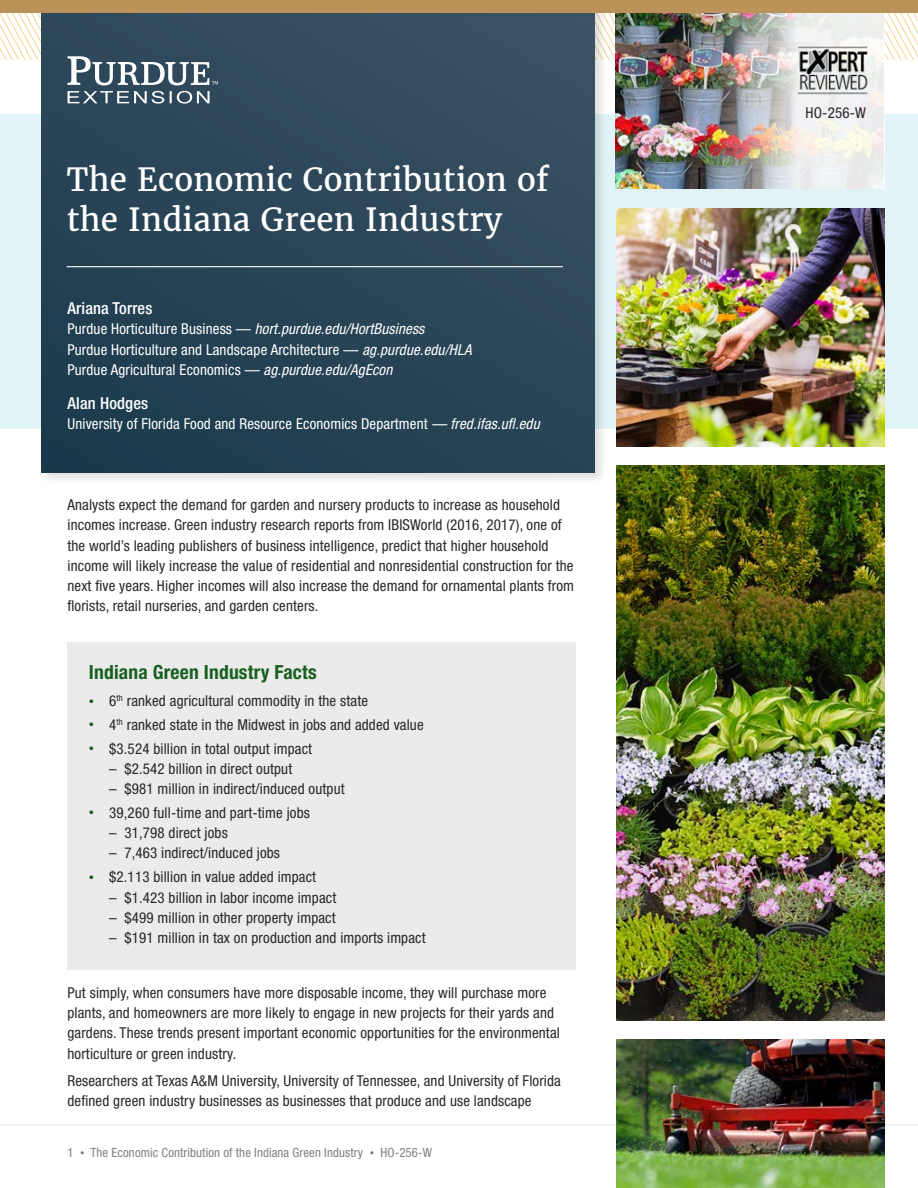
<style>
.page{position:relative;width:918px;height:1188px;background:#fff}
.page>*{position:absolute;margin:0;border:0;box-sizing:border-box;transform-origin:0 0}
.Heading{font:31.5px/40.5px "Merriweather";letter-spacing:.01em;color:#fff}
.subhead_2{font:700 condensed 19.5px "Helvetica Neue LT Std";letter-spacing:.01em;color:#18601f}
.Body_text{font:500 condensed 16.5px "Helvetica Neue LT Std";letter-spacing:.01em;color:#fff}
.Body_text-2{font:condensed 15px/20.2px "Helvetica Neue LT Std";letter-spacing:.01em;color:#292829}
.Body_text-3{font:condensed 15px/20.2px "Helvetica Neue LT Std";letter-spacing:.01em;color:#fff}
.t1{font:condensed 12.75px "Helvetica Neue LT Std";letter-spacing:.01em;color:#7e8083}
.s1{font-style:italic}
.s2{font-size:10.5px;color:#18601f}
.s3{font-size:8.85px}
</style>
<div class="page">
<div style="left:0;top:114px;width:918px;height:315px;background:#e2f3f7"></div>
<svg style="left:0;top:12px;width:918px;height:47px"></svg>
<div style="left:38px;top:0;width:570px;height:486px;background:#000;opacity:.13"></div>
<div style="left:41px;top:0;width:554px;height:472px;background:linear-gradient(to right,#244152,#334c5e)"></div>
<hr style="left:0;top:1125px;width:918px;height:1px;background:#d9e6f3">
<div style="left:68px;top:643px;width:508px;height:327px;background:#ebebec"></div>
<svg style="left:68px;top:91px;width:142px;height:13px;background:#697c89"></svg>
<svg style="left:68px;top:56px;width:150px;height:29px"></svg>
<hr style="left:67px;top:266px;width:496px;height:1px;background:#fff">
<img style="left:616px;top:12px;width:89px;height:177px">
<img style="left:616px;top:465px;width:268px;height:555px">
<img style="left:616px;top:1039px;width:268px;height:149px">
<img style="left:616px;top:208px;width:268px;height:238px">
<img style="left:705px;top:12px;width:179px;height:177px">
<img style="left:796px;top:44px;width:74px;height:52px">
<div style="left:0;top:0;width:918px;height:12px;background:#bb935a"></div>
<p class="Heading" style="left:67px;top:158px;width:484px">The Economic Contribution of the Indiana Green Industry</p>
<p class="Body_text" style="left:68px;top:298px;width:86px">Ariana Torres</p>
<p class="Body_text-3" style="left:68px;top:319px;width:406px">Purdue Horticulture Business — <span class="s1">hort.purdue.edu/HortBusiness<br></span>Purdue Horticulture and Landscape Architecture — <span class="s1">ag.purdue.edu/HLA<br></span>Purdue Agricultural Economics — <span class="s1">ag.purdue.edu/AgEcon</span></p>
<p class="Body_text" style="left:68px;top:393px;width:82px">Alan Hodges</p>
<p class="Body_text-3" style="left:68px;top:413px;width:474px">University of Florida Food and Resource Economics Department <span class="s1">— fred.ifas.ufl.edu</span></p>
<p class="Body_text-2" style="left:68px;top:495px;width:508px">Analysts expect the demand for garden and nursery products to increase as household incomes increase. Green industry research reports from IBISWorld (2016, 2017), one of the world’s leading publishers of business intelligence, predict that higher household income will likely increase the value of residential and nonresidential construction for the next five years. Higher incomes will also increase the demand for ornamental plants from florists, retail nurseries, and garden centers.</p>
<p class="subhead_2" style="left:89px;top:660px;width:229px">Indiana Green Industry Facts</p>
<p class="Body_text-2" style="left:89px;top:691px;width:281px"><span class="s2">•</span> 6<sup>th</sup> ranked agricultural commodity in the state</p>
<p class="Body_text-2" style="left:89px;top:714px;width:336px"><span class="s2">•</span> 4<sup>th</sup> ranked state in the Midwest in jobs and added value</p>
<p class="Body_text-2" style="left:89px;top:738px;width:225px"><span class="s2">•</span> $3.524 billion in total output impact</p>
<p class="Body_text-2" style="left:109px;top:758px;width:185px">– $2.542 billion in direct output</p>
<p class="Body_text-2" style="left:109px;top:779px;width:237px">– $981 million in indirect/induced output</p>
<p class="Body_text-2" style="left:89px;top:802px;width:222px"><span class="s2">•</span> 39,260 full-time and part-time jobs</p>
<p class="Body_text-2" style="left:109px;top:823px;width:120px">– 31,798 direct jobs</p>
<p class="Body_text-2" style="left:109px;top:843px;width:172px">– 7,463 indirect/induced jobs</p>
<p class="Body_text-2" style="left:89px;top:867px;width:229px"><span class="s2">•</span> $2.113 billion in value added impact</p>
<p class="Body_text-2" style="left:109px;top:887px;width:229px">– $1.423 billion in labor income impact</p>
<p class="Body_text-2" style="left:109px;top:907px;width:228px">– $499 million in other property impact</p>
<p class="Body_text-2" style="left:109px;top:927px;width:318px">– $191 million in tax on production and imports impact</p>
<p class="Body_text-2" style="left:68px;top:982px;width:494px">Put simply, when consumers have more disposable income, they will purchase more plants, and homeowners are more likely to engage in new projects for their yards and gardens. These trends present important economic opportunities for the environmental horticulture or green industry.</p>
<p class="Body_text-2" style="left:68px;top:1070px;width:495px">Researchers at Texas A&amp;M University, University of Tennessee, and University of Florida defined green industry businesses as businesses that produce and use landscape</p>
<p class="t1" style="left:68px;top:1145px;width:366px">1 <span class="s3">•</span> The Economic Contribution of the Indiana Green Industry <span class="s3">•</span> HO-256-W</p>
<p class="Body_text-2" style="left:806px;top:103px;width:62px">HO-256-W</p>
</div>
